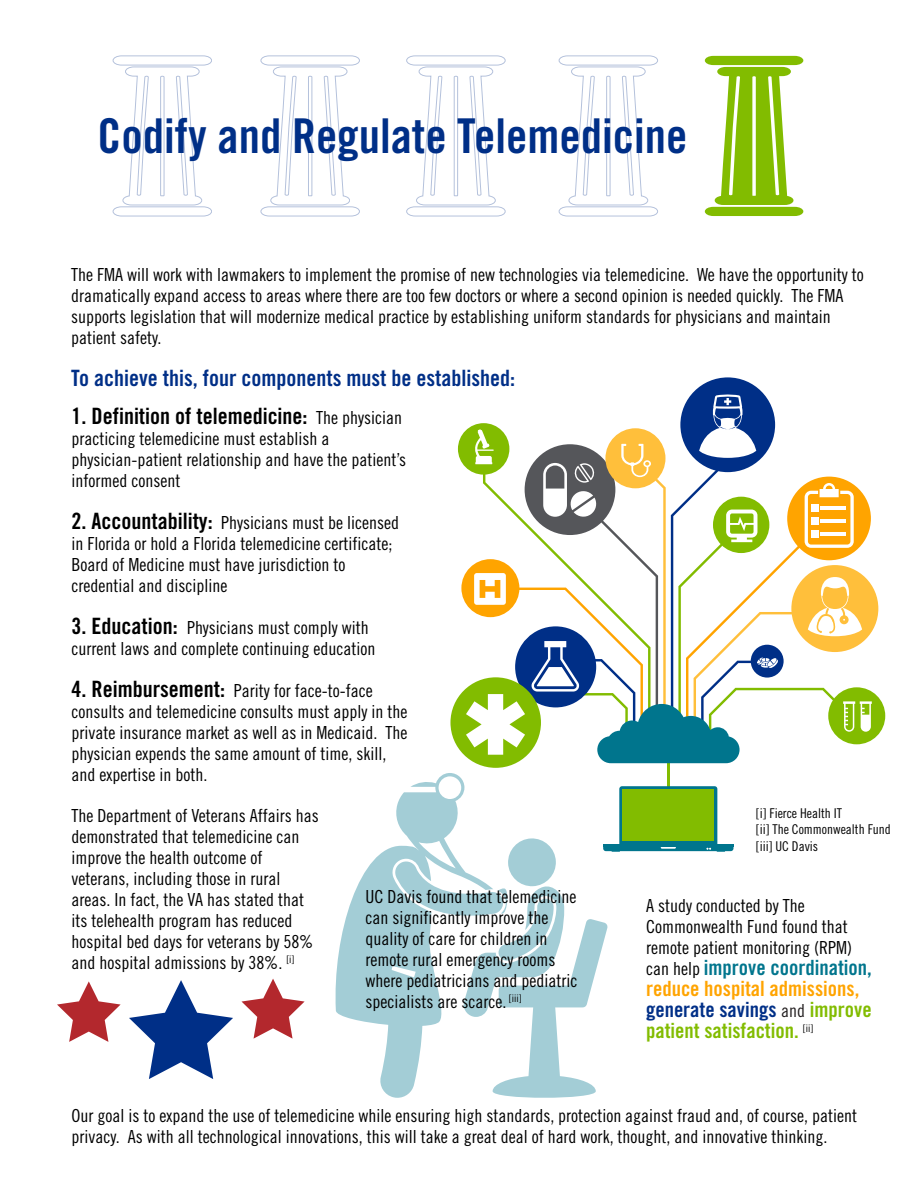
<style>
.page{position:relative;width:918px;height:1188px;background:#fff}
.page>*{position:absolute;margin:0;border:0;box-sizing:border-box;transform-origin:0 0}
.t1{font:48px "Trade Gothic Bold Cond Twenty";color:#002f87}
.t2{font:22.5px "Trade Gothic Bold Cond Twenty";color:#002f87}
.t3{font:22.5px "Trade Gothic Bold Cond Twenty";color:#000}
.t4{font:21px/21px "Trade Gothic Bold Cond Twenty";color:#82bc00}
.t5{font:18px/21px "Trade Gothic Cond Eighteen";color:#000}
.t6{font:13.5px/16.5px "Trade Gothic Cond Eighteen";color:#000}
.s1{font-family:"Trade Gothic Cond Eighteen";font-size:18px}
.s2{font-family:"Trade Gothic Bold Cond Twenty";font-size:22.5px}
.s3{font-family:"Trade Gothic Cond Eighteen";font-size:18px;color:#000}
.s4{color:#00758d}
.s5{color:#ffa400}
.s6{color:#002f87}
.s7{font-family:"Trade Gothic Cond Eighteen";font-size:18px;color:#231f20}
</style>
<div class="page">
<svg style="left:406px;top:56px;width:100px;height:160px"></svg>
<svg style="left:559px;top:56px;width:99px;height:160px"></svg>
<svg style="left:705px;top:56px;width:98px;height:160px"></svg>
<svg style="left:261px;top:56px;width:99px;height:160px"></svg>
<svg style="left:113px;top:56px;width:99px;height:160px"></svg>
<hr style="left:667px;top:757px;width:3px;height:44px;background:#82bc00">
<div style="left:458px;top:423px;width:51px;height:52px;background:#82bc00;border-radius:50%"></div>
<div style="left:680px;top:377px;width:95px;height:95px;background:#002f87;border-radius:50%"></div>
<div style="left:791px;top:565px;width:87px;height:87px;background:#ffbf3b;border-radius:50%"></div>
<div style="left:828px;top:687px;width:57px;height:57px;background:#82bc00;border-radius:50%"></div>
<div style="left:450px;top:677px;width:91px;height:91px;background:#82bc00;border-radius:50%"></div>
<svg style="left:461px;top:559px;width:58px;height:58px"></svg>
<svg style="left:466px;top:394px;width:406px;height:369px"></svg>
<svg style="left:129px;top:980px;width:104px;height:99px"></svg>
<svg style="left:242px;top:979px;width:63px;height:60px"></svg>
<svg style="left:57px;top:981px;width:64px;height:61px"></svg>
<svg style="left:336px;top:773px;width:129px;height:325px"></svg>
<svg style="left:394px;top:786px;width:339px;height:312px"></svg>
<h1 class="t1" style="left:98px;top:107px;width:591px">Codify and Regulate Telemedicine</h1>
<p class="t5" style="left:71px;top:264px;width:794px">The FMA will work with lawmakers to implement the promise of new technologies via telemedicine. We have the opportunity to dramatically expand access to areas where there are too few doctors or where a second opinion is needed quickly. The FMA supports legislation that will modernize medical practice by establishing uniform standards for physicians and maintain patient safety.</p>
<p class="t2" style="left:71px;top:364px;width:445px">To achieve this, four components must be established:</p>
<p class="t3" style="left:72px;top:402px;width:332px">1. Definition of telemedicine: <span class="s1">The physician</span></p>
<p class="t5" style="left:72px;top:427px;width:336px">practicing telemedicine must establish a physician-patient relationship and have the patient’s informed consent</p>
<p class="t5" style="left:72px;top:511px;width:329px"><span class="s2">2. Accountability:</span> Physicians must be licensed in Florida or hold a Florida telemedicine certificate; Board of Medicine must have jurisdiction to credential and discipline</p>
<p class="t5" style="left:72px;top:616px;width:305px"><span class="s2">3. Education:</span> Physicians must comply with current laws and complete continuing education</p>
<p class="t5" style="left:72px;top:679px;width:337px"><span class="s2">4. Reimbursement:</span> Parity for face-to-face consults and telemedicine consults must apply in the private insurance market as well as in Medicaid. The physician expends the same amount of time, skill, and expertise in both.</p>
<p class="t5" style="left:72px;top:805px;width:249px">The Department of Veterans Affairs has demonstrated that telemedicine can improve the health outcome of veterans, including those in rural areas. In fact, the VA has stated that its telehealth program has reduced hospital bed days for veterans by 58% and hospital admissions by 38%. <sup>[i]</sup></p>
<p class="t5" style="left:366px;top:886px;width:213px">UC Davis found that telemedicine can significantly improve the quality of care for children in remote rural emergency rooms where pediatricians and pediatric specialists are scarce. <sup>[iii]</sup></p>
<p class="t6" style="left:756px;top:804px;width:136px">[i] Fierce Health IT<br>[ii] The Commonwealth Fund [iii] UC Davis</p>
<p class="t5" style="left:646px;top:895px;width:207px">A study conducted by The<br>Commonwealth Fund found that remote patient monitoring (RPM)</p>
<p class="t4" style="left:646px;top:957px;width:227px"><span class="s3">can help</span> <span class="s4">improve coordination, </span><span class="s5">reduce hospital admissions, </span><span class="s6">generate savings</span> <span class="s7">and</span> improve patient satisfaction. <sup>[ii]</sup></p>
<p class="t5" style="left:72px;top:1105px;width:787px">Our goal is to expand the use of telemedicine while ensuring high standards, protection against fraud and, of course, patient privacy. As with all technological innovations, this will take a great deal of hard work, thought, and innovative thinking.</p>
</div>
